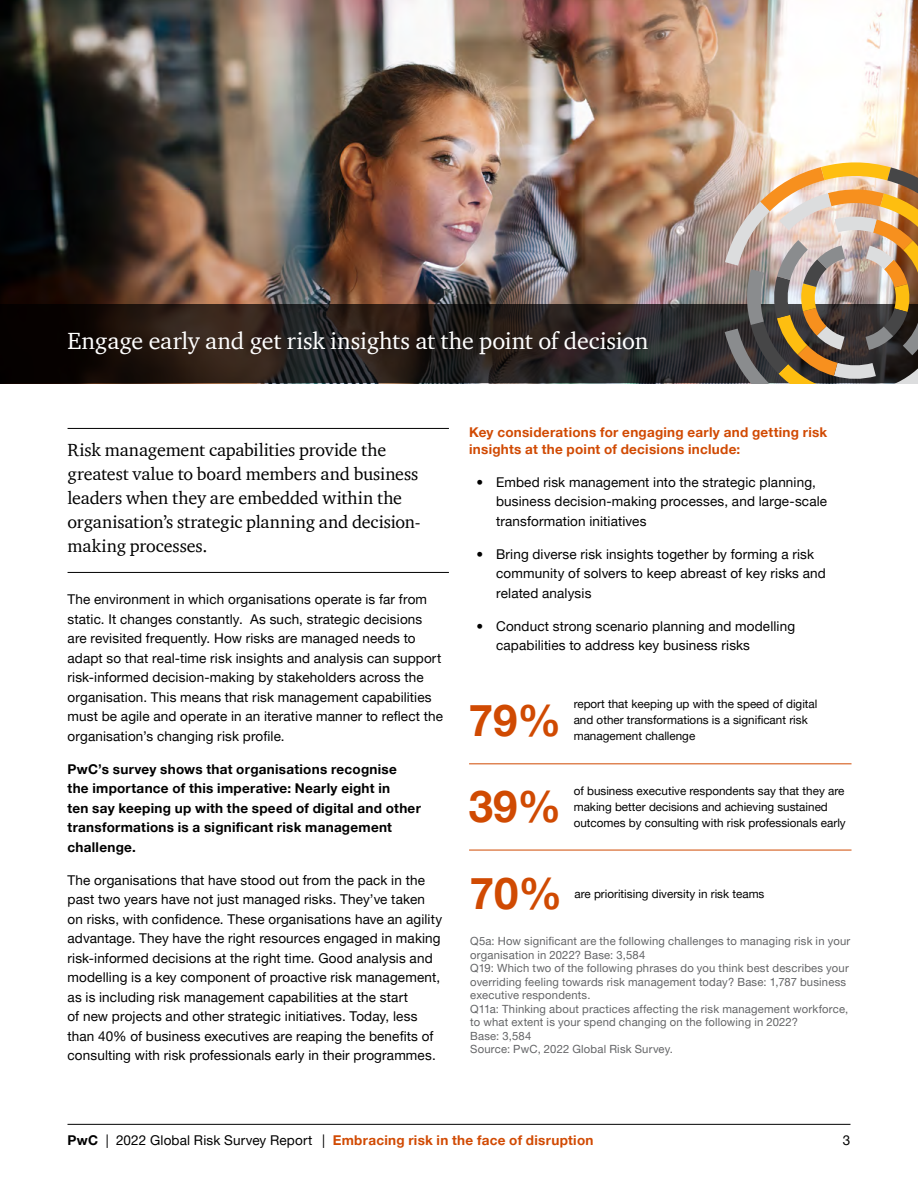
<style>
.page{position:relative;width:918px;height:1188px;background:#fff}
.page>*{position:absolute;margin:0;border:0;box-sizing:border-box;transform-origin:0 0}
.t1{font:700 43.8px "Helvetica Neue LT Pro";color:#d04a02}
.t2{font:24px "ITC Charter Com";letter-spacing:-.01em;color:#fff}
.t3{font:18px/24px "ITC Charter Com";letter-spacing:-.005em;color:#000}
.t4{font:13.5px/19.5px "Helvetica Neue LT Pro";letter-spacing:.01em;color:#000}
.t5{font:700 13.5px/19.5px "Helvetica Neue LT Pro";letter-spacing:.02em;color:#000}
.t6{font:700 13.5px/16.5px "Helvetica Neue LT Pro";letter-spacing:.02em;color:#d14a03}
.t7{font:11.7px/16.4px "Helvetica Neue LT Pro";color:#000}
.t8{font:11.25px/13.5px "Helvetica Neue LT Pro";letter-spacing:.015em;color:#636466}
.t9{font:5.25px/7.1px "Helvetica Neue LT Pro";color:#464646}
.s1{color:#000}
.s2{font-weight:400;color:#000}
</style>
<div class="page">
<hr style="left:68px;top:1124px;width:782px;height:1px;background:#000">
<hr style="left:68px;top:428px;width:381px;height:1px;background:#000">
<hr style="left:68px;top:572px;width:381px;height:1px;background:#000">
<img style="left:0;top:0;width:918px;height:304px">
<svg style="left:0;top:304px;width:725px;height:79px;background:#231b19"></svg>
<img style="left:725px;top:161px;width:193px;height:222px">
<hr style="left:469px;top:764px;width:383px;height:1px;background:#d04a02">
<hr style="left:469px;top:850px;width:383px;height:1px;background:#d04a02">
<h2 class="t2" style="left:68px;top:326px;width:582px">Engage early and get risk insights at the point of decision</h2>
<h3 class="t3" style="left:68px;top:437px;width:354px">Risk management capabilities provide the greatest value to board members and business leaders when they are embedded within the organisation’s strategic planning and decision&shy;making processes.</h3>
<p class="t4" style="left:68px;top:589px;width:377px">The environment in which organisations operate is far from static. It changes constantly. As such, strategic decisions are revisited frequently. How risks are managed needs to adapt so that real-time risk insights and analysis can support risk-informed decision-making by stakeholders across the organisation. This means that risk management capabilities must be agile and operate in an iterative manner to reflect the organisation’s changing risk profile.</p>
<p class="t5" style="left:68px;top:759px;width:355px">PwC’s survey shows that organisations recognise the importance of this imperative: Nearly eight in<br>ten say keeping up with the speed of digital and other transformations is a significant risk management challenge.</p>
<p class="t4" style="left:68px;top:870px;width:376px">The organisations that have stood out from the pack in the past two years have not just managed risks. They’ve taken on risks, with confidence. These organisations have an agility advantage. They have the right resources engaged in making risk-informed decisions at the right time. Good analysis and modelling is a key component of proactive risk management, as is including risk management capabilities at the start<br>of new projects and other strategic initiatives. Today, less than 40% of business executives are reaping the benefits of consulting with risk professionals early in their programmes.</p>
<p class="t6" style="left:469px;top:424px;width:360px">Key considerations for engaging early and getting risk insights at the point of decisions include:</p>
<p class="t4" style="left:496px;top:472px;width:333px;text-indent:-19px">• Embed risk management into the strategic planning, business decision-making processes, and large-scale transformation initiatives</p>
<p class="t4" style="left:496px;top:544px;width:331px;text-indent:-19px">• Bring diverse risk insights together by forming a risk community of solvers to keep abreast of key risks and related analysis</p>
<p class="t4" style="left:496px;top:616px;width:300px;text-indent:-19px">• Conduct strong scenario planning and modelling capabilities to address key business risks</p>
<h1 class="t1" style="left:469px;top:693px;width:94px">79%</h1>
<p class="t7" style="left:574px;top:695px;width:245px">report that keeping up with the speed of digital and other transformations is a significant risk management challenge</p>
<h1 class="t1" style="left:469px;top:779px;width:94px">39%</h1>
<p class="t7" style="left:574px;top:782px;width:274px">of business executive respondents say that they are making better decisions and achieving sustained outcomes by consulting with risk professionals early</p>
<h1 class="t1" style="left:470px;top:866px;width:94px">70%</h1>
<p class="t7" style="left:575px;top:885px;width:191px">are prioritising diversity in risk teams</p>
<p class="t8" style="left:470px;top:934px;width:381px">Q5a: How significant are the following challenges to managing risk in your organisation in 2022? Base: 3,584<br>Q19: Which two of the following phrases do you think best describes your overriding feeling towards risk management today? Base: 1,787 business executive respondents.<br>Q11a: Thinking about practices affecting the risk management workforce, to what extent is your spend changing on the following in 2022?<br>Base: 3,584<br>Source: PwC, 2022 Global Risk Survey.</p>
<p class="t9" style="left:470px;top:958px;width:355px">respondents.<br>Q11a: Thinking about practices affecting the risk management workforce, to what extent is your spend changing on the following in 2022? Base: 3,584</p>
<p class="t6" style="left:68px;top:1132px;width:527px"><span class="s1">PwC</span> <span class="s2">| 2022 Global Risk Survey Report |</span> Embracing risk in the face of disruption</p>
<p class="t4" style="left:843px;top:1130px;width:9px">3</p>
</div>
